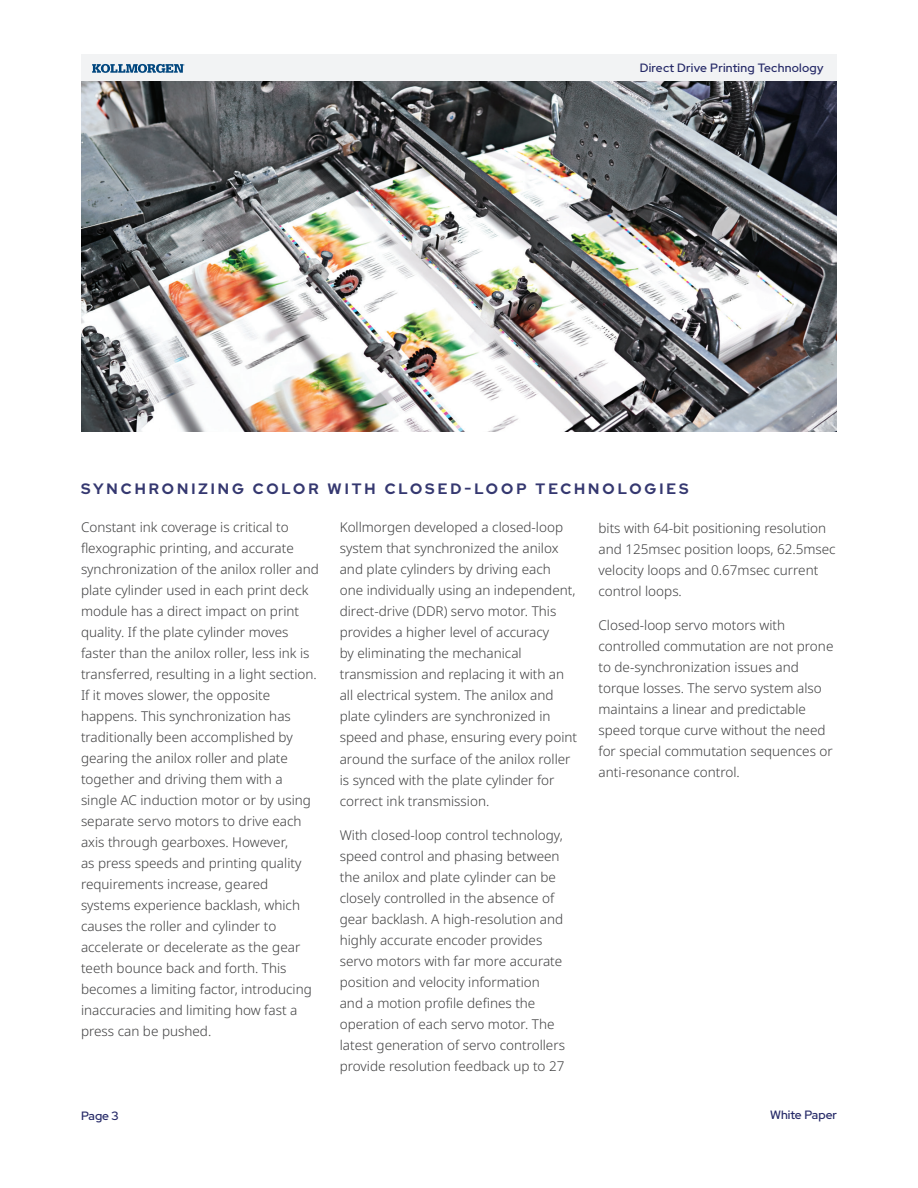
<style>
.page{position:relative;width:918px;height:1188px;background:#fff}
.page>*{position:absolute;margin:0;border:0;box-sizing:border-box;transform-origin:0 0}
.t1{font:700 15px "Red Hat Display";letter-spacing:.2em;color:#353870}
.t2{font:300 13.5px/21px "Noto Sans";color:#3e3e3f}
.t3{font:500 12px "Red Hat Display";letter-spacing:.02em;color:#252967}
.t4{font:500 12px "Red Hat Display";color:#252967}
</style>
<div class="page">
<div style="left:81px;top:54px;width:756px;height:27px;background:#f2f3f4"></div>
<svg style="left:92px;top:64px;width:93px;height:9px"></svg>
<img style="left:81px;top:81px;width:756px;height:351px">
<p class="t3" style="left:640px;top:60px;width:185px">Direct Drive Printing Technology</p>
<p class="t1" style="left:81px;top:479px;width:609px">SYNCHRONIZING COLOR WITH CLOSED-LOOP TECHNOLOGIES</p>
<p class="t2" style="left:81px;top:517px;width:239px">Constant ink coverage is critical to flexographic printing, and accurate synchronization of the anilox roller and plate cylinder used in each print deck module has a direct impact on print quality. If the plate cylinder moves faster than the anilox roller, less ink is transferred, resulting in a light section.<br>If it moves slower, the opposite happens. This synchronization has traditionally been accomplished by gearing the anilox roller and plate together and driving them with a single AC induction motor or by using separate servo motors to drive each axis through gearboxes. However,<br>as press speeds and printing quality requirements increase, geared systems experience backlash, which causes the roller and cylinder to accelerate or decelerate as the gear teeth bounce back and forth. This becomes a limiting factor, introducing inaccuracies and limiting how fast a press can be pushed.</p>
<p class="t2" style="left:340px;top:517px;width:239px">Kollmorgen developed a closed-loop system that synchronized the anilox and plate cylinders by driving each one individually using an independent, direct-drive (DDR) servo motor. This provides a higher level of accuracy<br>by eliminating the mechanical transmission and replacing it with an all electrical system. The anilox and plate cylinders are synchronized in speed and phase, ensuring every point around the surface of the anilox roller is synced with the plate cylinder for correct ink transmission.</p>
<p class="t2" style="left:599px;top:518px;width:239px">bits with 64-bit positioning resolution and 125msec position loops, 62.5msec velocity loops and 0.67msec current control loops.</p>
<p class="t2" style="left:599px;top:615px;width:236px">Closed-loop servo motors with controlled commutation are not prone to de-synchronization issues and torque losses. The servo system also maintains a linear and predictable speed torque curve without the need for special commutation sequences or anti-resonance control.</p>
<p class="t2" style="left:340px;top:825px;width:227px">With closed-loop control technology, speed control and phasing between the anilox and plate cylinder can be closely controlled in the absence of gear backlash. A high-resolution and highly accurate encoder provides servo motors with far more accurate position and velocity information and a motion profile defines the operation of each servo motor. The latest generation of servo controllers provide resolution feedback up to 27</p>
<p class="t3" style="left:81px;top:1108px;width:39px">Page 3</p>
<p class="t4" style="left:770px;top:1107px;width:68px">White Paper</p>
</div>
